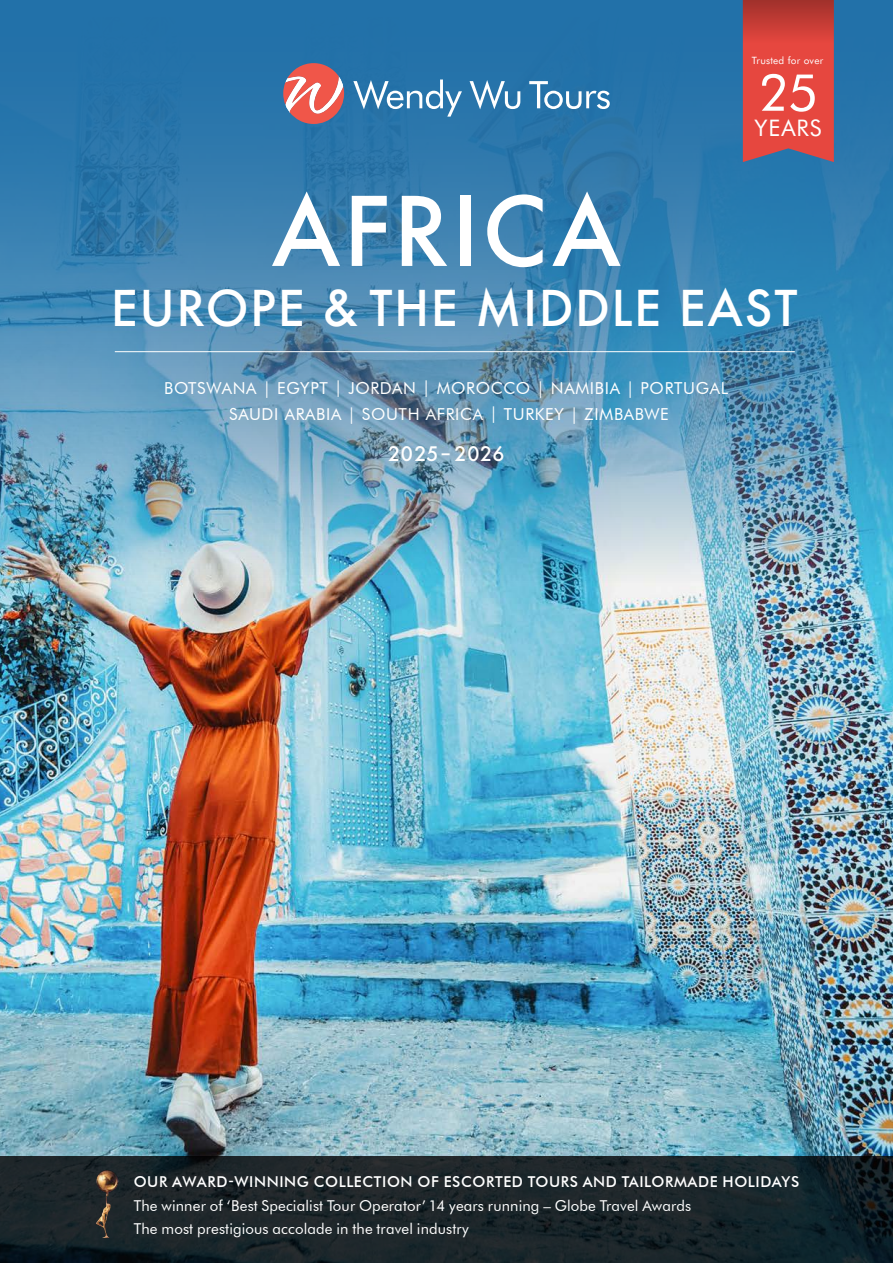
<style>
.page{position:relative;width:893px;height:1263px;background:#fff}
.page>*{position:absolute;margin:0;border:0;box-sizing:border-box;transform-origin:0 0}
.t1{font:500 93px "Futura";letter-spacing:.03em;color:#fff}
.t2{font:51.15px "Futura BT";color:#fff}
.t3{font:500 48px "Futura";letter-spacing:.03em;color:#fff}
.t4{font:22.8px "Futura BT";letter-spacing:.04em;color:#fff}
.t5{font:500 19.5px "Futura";letter-spacing:.04em;color:#fff}
.t6{font:16.5px/26.2px "Futura BT";letter-spacing:.04em;color:#fff;text-align:center}
.t7{font:15px "Futura BT";letter-spacing:.01em;color:#fff}
.t8{font:500 15px "Futura BT";letter-spacing:.04em;color:#fff}
.t9{font:10.05px "Futura BT";letter-spacing:.02em;color:#fff}
</style>
<div class="page">
<img style="left:0;top:728px;width:893px;height:429px">
<img style="left:0;top:0;width:893px;height:728px">
<svg style="left:0;top:1157px;width:893px;height:106px;background:#192328"></svg>
<img style="left:92px;top:1166px;width:31px;height:75px">
<svg style="left:353px;top:79px;width:109px;height:38px;background:#538fba"></svg>
<svg style="left:470px;top:80px;width:50px;height:29px"></svg>
<svg style="left:529px;top:81px;width:81px;height:28px"></svg>
<svg style="left:283px;top:63px;width:61px;height:61px"></svg>
<svg style="left:743px;top:43px;width:91px;height:119px;background:#da4945"></svg>
<div style="left:743px;top:0;width:91px;height:43px;background:linear-gradient(to bottom,#9f302b,#e5463f)"></div>
<hr style="left:115px;top:351px;width:680px;height:1px;background:#fff">
<p class="t9" style="left:752px;top:55px;width:73px">Trusted for over</p>
<p class="t2" style="left:759px;top:61px;width:61px">25</p>
<p class="t4" style="left:755px;top:114px;width:68px">YEARS</p>
<p class="t1" style="left:272px;top:168px;width:351px">AFRICA</p>
<p class="t3" style="left:111px;top:275px;width:688px">EUROPE &amp; THE MIDDLE EAST</p>
<p class="t6" style="left:164px;top:375px;width:566px">BOTSWANA | EGYPT | JORDAN | MOROCCO | NAMIBIA | PORTUGAL<br>SAUDI ARABIA | SOUTH AFRICA | TURKEY | ZIMBABWE</p>
<p class="t5" style="left:388px;top:441px;width:118px">2025–2026</p>
<p class="t8" style="left:134px;top:1173px;width:667px">OUR AWARD-WINNING COLLECTION OF ESCORTED TOURS AND TAILORMADE HOLIDAYS</p>
<p class="t7" style="left:134px;top:1196px;width:559px">The winner of ‘Best Specialist Tour Operator’ 14 years running – Globe Travel Awards</p>
<p class="t7" style="left:134px;top:1219px;width:336px">The most prestigious accolade in the travel industry</p>
</div>
